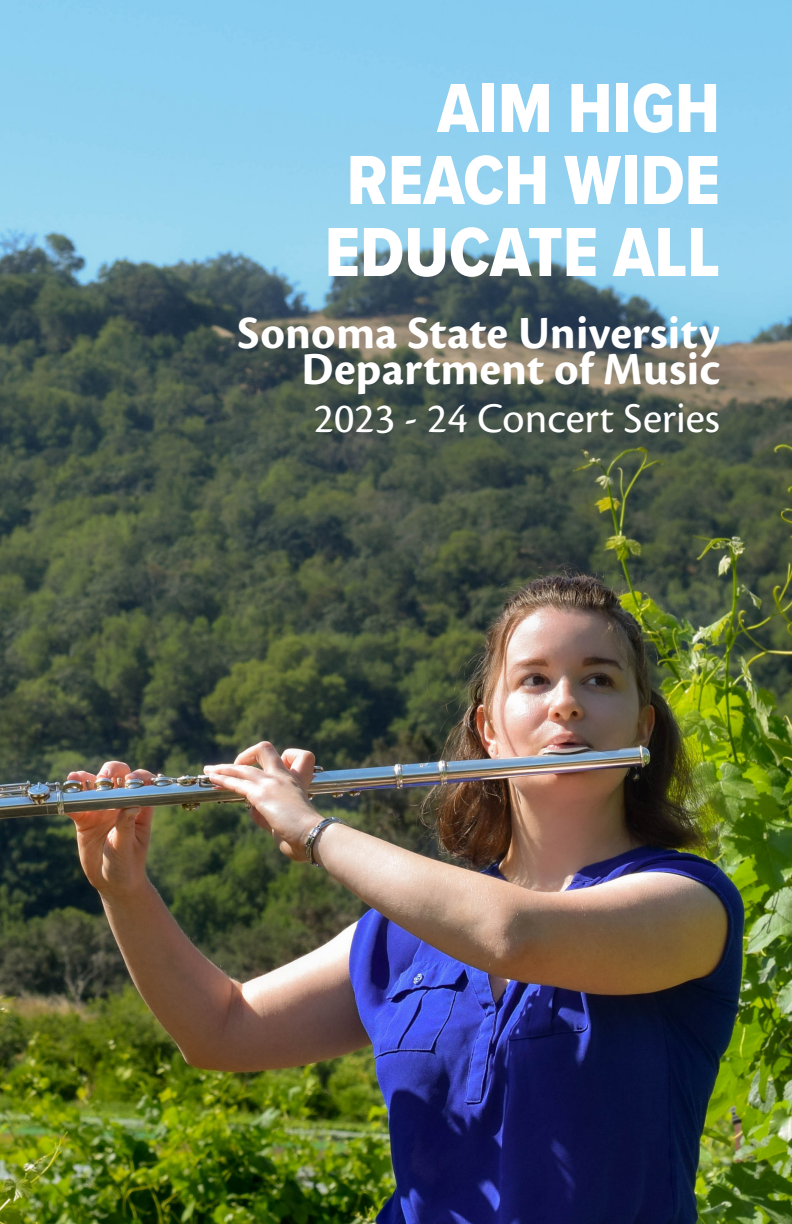
<style>
.page{position:relative;width:792px;height:1224px;background:#fff}
.page>*{position:absolute;margin:0;border:0;box-sizing:border-box;transform-origin:0 0}
.t1{font:72px "Proxima Nova Cond Extrabld";color:#fff}
.t2{font:700 48px "Cronos Pro";letter-spacing:.005em;color:#fff}
.t3{font:44px "Cronos Pro";color:#fff}
</style>
<div class="page">
<img style="left:0;top:0;width:792px;height:1224px">
<p class="t1" style="left:437px;top:55px;width:284px">AIM HIGH</p>
<p class="t1" style="left:347px;top:127px;width:375px">REACH WIDE</p>
<p class="t1" style="left:325px;top:199px;width:397px">EDUCATE ALL</p>
<h1 class="t2" style="left:238px;top:305px;width:484px">Sonoma State University</h1>
<h1 class="t2" style="left:301px;top:341px;width:420px">Department of Music</h1>
<h1 class="t3" style="left:314px;top:393px;width:408px">2023 - 24 Concert Series</h1>
</div>
